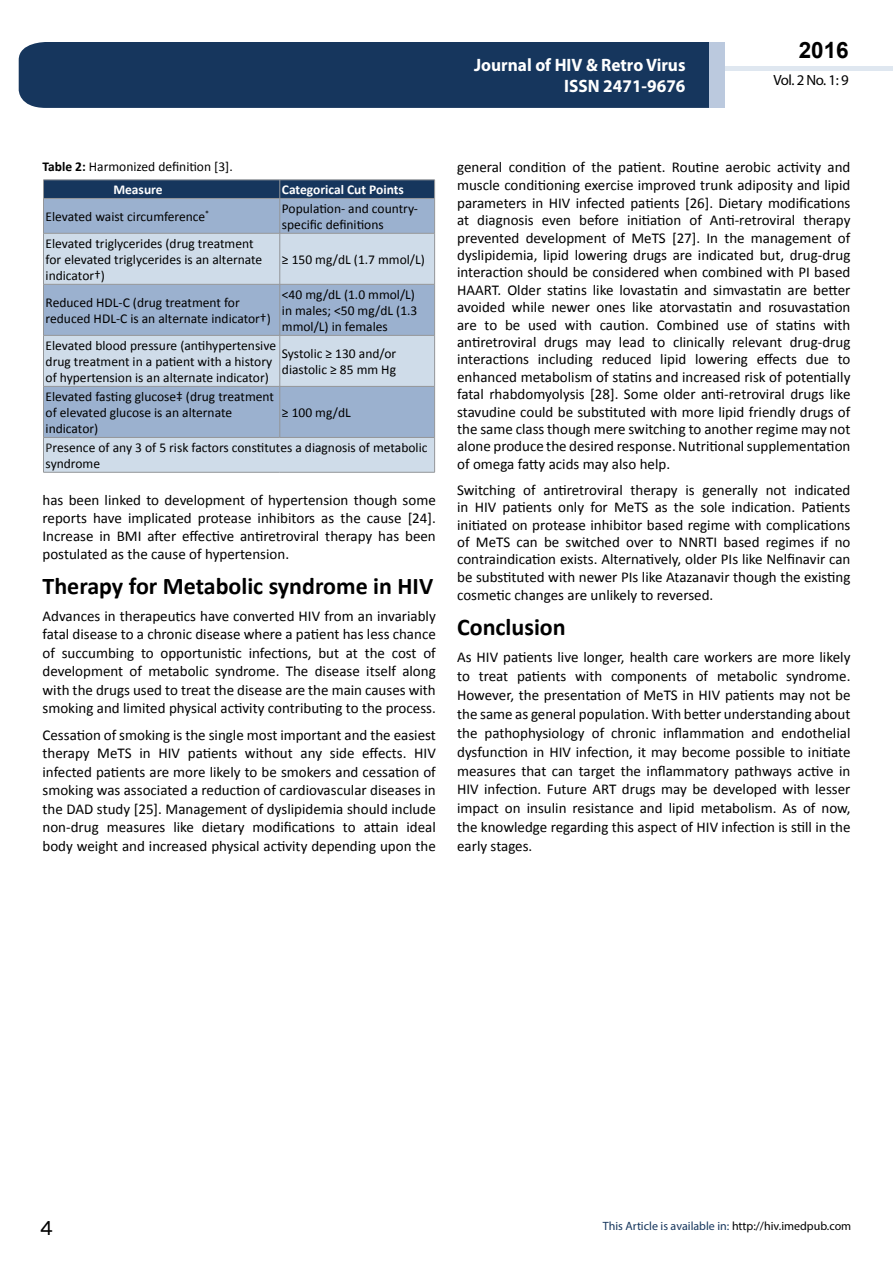
<style>
.page{position:relative;width:893px;height:1263px;background:#fff}
.page>*{position:absolute;margin:0;border:0;box-sizing:border-box;transform-origin:0 0}
.t1{font:25.5px "Tunga";color:#000}
.t2{font:700 24px "Calibri";color:#000}
.t3{font:700 22.5px "Arial";color:#000}
.t4{font:700 18px/21.6px "Myriad Pro";color:#fff;text-align:right;scale:.96 1}
.t5{font:15px/17.4px "Calibri";color:#000;text-align:justify}
.t6{font:14.85px "Myriad Pro";color:#000}
.t7{font:13.5px/16.2px "Calibri";color:#000}
.t8{font:700 13.5px "Calibri";color:#fff}
.t9{font:12px "Myriad Pro";color:#16365d}
.s1{font-weight:700}
.s2{font-weight:700;color:#fff}
.s3{color:#191919}
.s4{color:#000}
</style>
<div class="page">
<div style="left:722px;top:66px;width:171px;height:5px;background:#dfe7f0"></div>
<div style="left:19px;top:42px;width:690px;height:66px;background:#16365d"></div>
<div style="left:709px;top:42px;width:16px;height:66px;background:#bbc9de"></div>
<div style="left:44px;top:199px;width:390px;height:34px;background:#9bb1cf"></div>
<svg style="left:44px;top:234px;width:390px;height:238px;background:#b8c9dd"></svg>
<div style="left:43px;top:180px;width:392px;height:18px;background:#16365d"></div>
<hr style="left:43px;top:198px;width:237px;height:1px;background:#939598">
<hr style="left:43px;top:198px;width:1px;height:35px;background:#939598">
<hr style="left:280px;top:198px;width:155px;height:1px;background:#939598">
<hr style="left:280px;top:198px;width:1px;height:35px;background:#939598">
<hr style="left:434px;top:198px;width:1px;height:35px;background:#939598">
<hr style="left:43px;top:284px;width:1px;height:51px;background:#939598">
<hr style="left:280px;top:284px;width:1px;height:51px;background:#939598">
<hr style="left:434px;top:284px;width:1px;height:51px;background:#939598">
<hr style="left:43px;top:386px;width:1px;height:51px;background:#939598">
<hr style="left:280px;top:386px;width:1px;height:51px;background:#939598">
<hr style="left:434px;top:386px;width:1px;height:51px;background:#939598">
<hr style="left:43px;top:233px;width:237px;height:1px;background:#939598">
<hr style="left:43px;top:233px;width:1px;height:51px;background:#939598">
<hr style="left:43px;top:284px;width:237px;height:1px;background:#939598">
<hr style="left:280px;top:233px;width:155px;height:1px;background:#939598">
<hr style="left:280px;top:233px;width:1px;height:51px;background:#939598">
<hr style="left:434px;top:233px;width:1px;height:51px;background:#939598">
<hr style="left:280px;top:284px;width:155px;height:1px;background:#939598">
<hr style="left:43px;top:335px;width:237px;height:1px;background:#939598">
<hr style="left:43px;top:335px;width:1px;height:51px;background:#939598">
<hr style="left:43px;top:386px;width:237px;height:1px;background:#939598">
<hr style="left:280px;top:335px;width:155px;height:1px;background:#939598">
<hr style="left:280px;top:335px;width:1px;height:51px;background:#939598">
<hr style="left:434px;top:335px;width:1px;height:51px;background:#939598">
<hr style="left:280px;top:386px;width:155px;height:1px;background:#939598">
<hr style="left:43px;top:437px;width:237px;height:1px;background:#939598">
<hr style="left:43px;top:437px;width:1px;height:35px;background:#939598">
<hr style="left:280px;top:437px;width:155px;height:1px;background:#939598">
<hr style="left:434px;top:437px;width:1px;height:35px;background:#939598">
<hr style="left:43px;top:472px;width:237px;height:1px;background:#939598">
<hr style="left:280px;top:472px;width:155px;height:1px;background:#939598">
<p class="t4" style="left:474px;top:53px;width:222px">Journal of HIV &amp; Retro Virus<br>ISSN 2471-9676</p>
<h3 class="t3" style="left:799px;top:35px;width:52px">2016</h3>
<p class="t6" style="left:773px;top:71px;width:77px">Vol. 2 No. 1: 9</p>
<p class="t7" style="left:43px;top:155px;width:192px;line-height:23px;text-align:center"><span class="s1">Table 2:</span> Harmonized definition [3].<br><span class="s2">Measure</span></p>
<p class="t8" style="left:282px;top:181px;width:124px">Categorical Cut Points</p>
<p class="t7" style="left:46px;top:208px;width:165px">Elevated waist circumference<sup>*</sup></p>
<p class="t7" style="left:282px;top:200px;width:138px">Population- and country&shy;specific definitions</p>
<p class="t7" style="left:46px;top:235px;width:218px">Elevated triglycerides (drug treatment for elevated triglycerides is an alternate indicator†)</p>
<p class="t7" style="left:282px;top:251px;width:144px">≥ 150 mg/dL (1.7 mmol/L)</p>
<p class="t7" style="left:46px;top:294px;width:227px">Reduced HDL-C (drug treatment for reduced HDL-C is an alternate indicator†)</p>
<p class="t7" style="left:282px;top:286px;width:137px">&lt;40 mg/dL (1.0 mmol/L) in males; &lt;50 mg/dL (1.3 mmol/L) in females</p>
<p class="t7" style="left:46px;top:337px;width:232px">Elevated blood pressure (antihypertensive drug treatment in a patient with a history of hypertension is an alternate indicator)</p>
<p class="t7" style="left:282px;top:345px;width:116px">Systolic ≥ 130 and/or diastolic ≥ 85 mm Hg</p>
<p class="t7" style="left:46px;top:388px;width:230px">Elevated fasting glucose‡ (drug treatment of elevated glucose is an alternate indicator)</p>
<p class="t7" style="left:282px;top:404px;width:70px">≥ 100 mg/dL</p>
<p class="t7" style="left:46px;top:439px;width:383px"><span class="s3">P</span>resence of any 3 of 5 risk factors constitutes a diagnosis of metabolic syndrome</p>
<p class="t5" style="left:43px;top:491px;width:395px;line-height:18px">has been linked to development of hypertension though some reports have implicated protease inhibitors as the cause [24].<br>Increase in BMI after effective antiretroviral therapy has been postulated as the cause of hypertension.</p>
<h2 class="t2" style="left:43px;top:570px;width:392px">Therapy for Metabolic syndrome in HIV</h2>
<p class="t5" style="left:43px;top:606px;width:395px;line-height:18.5px">Advances in therapeutics have converted HIV from an invariably fatal disease to a chronic disease where a patient has less chance of succumbing to opportunistic infections, but at the cost of development of metabolic syndrome. The disease itself along with the drugs used to treat the disease are the main causes with smoking and limited physical activity contributing to the process.</p>
<p class="t5" style="left:43px;top:726px;width:395px;line-height:18.5px">Cessation of smoking is the single most important and the easiest therapy MeTS in HIV patients without any side effects. HIV infected patients are more likely to be smokers and cessation of smoking was associated a reduction of cardiovascular diseases in the DAD study [25]. Management of dyslipidemia should include non-drug measures like dietary modifications to attain ideal body weight and increased physical activity depending upon the</p>
<p class="t5" style="left:457px;top:159px;width:395px">general condition of the patient. Routine aerobic activity and muscle conditioning exercise improved trunk adiposity and lipid parameters in HIV infected patients [26]. Dietary modifications at diagnosis even before initiation of Anti-retroviral therapy prevented development of MeTS [27]. In the management of dyslipidemia, lipid lowering drugs are indicated but, drug-drug interaction should be considered when combined with PI based HAART. Older statins like lovastatin and simvastatin are better avoided while newer ones like atorvastatin and rosuvastation are to be used with caution. Combined use of statins with antiretroviral drugs may lead to clinically relevant drug-drug interactions including reduced lipid lowering effects due to enhanced metabolism of statins and increased risk of potentially fatal rhabdomyolysis [28]. Some older anti-retroviral drugs like stavudine could be substituted with more lipid friendly drugs of the same class though mere switching to another regime may not alone produce the desired response. Nutritional supplementation of omega fatty acids may also help.</p>
<p class="t5" style="left:457px;top:481px;width:395px">Switching of antiretroviral therapy is generally not indicated in HIV patients only for MeTS as the sole indication. Patients initiated on protease inhibitor based regime with complications of MeTS can be switched over to NNRTI based regimes if no contraindication exists. Alternatively, older PIs like Nelfinavir can be substituted with newer PIs like Atazanavir though the existing cosmetic changes are unlikely to reversed.</p>
<h2 class="t2" style="left:457px;top:611px;width:110px">Conclusion</h2>
<p class="t5" style="left:457px;top:648px;width:395px;line-height:18.9px">As HIV patients live longer, health care workers are more likely to treat patients with components of metabolic syndrome.<br>However, the presentation of MeTS in HIV patients may not be the same as general population. With better understanding about the pathophysiology of chronic inflammation and endothelial dysfunction in HIV infection, it may become possible to initiate measures that can target the inflammatory pathways active in HIV infection. Future ART drugs may be developed with lesser impact on insulin resistance and lipid metabolism. As of now, the knowledge regarding this aspect of HIV infection is still in the early stages.</p>
<h1 class="t1" style="left:40px;top:1211px;width:15px">4</h1>
<p class="t9" style="left:603px;top:1218px;width:250px">This Article is available in: <span class="s4">http://hiv.imedpub.com</span></p>
</div>
